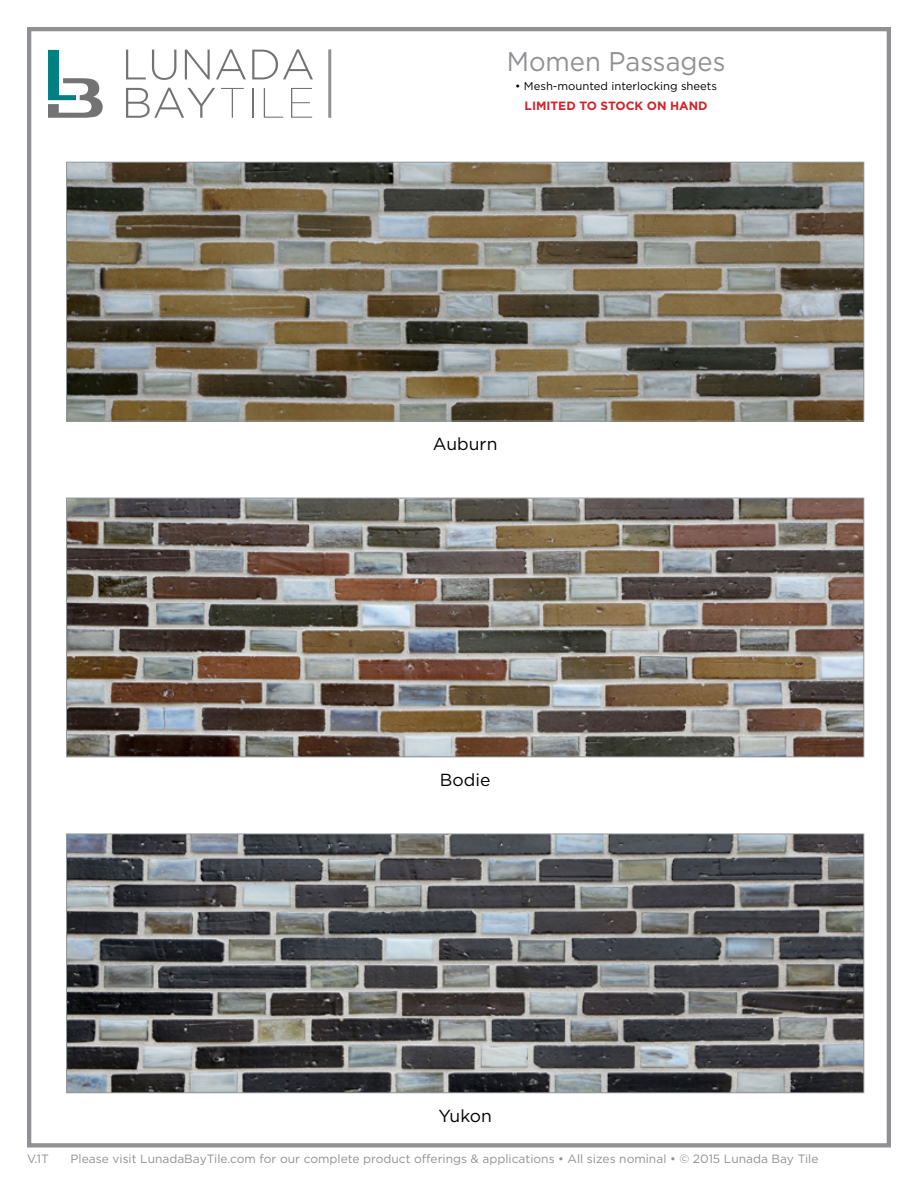
<style>
.page{position:relative;width:918px;height:1188px;background:#fff}
.page>*{position:absolute;margin:0;border:0;box-sizing:border-box;transform-origin:0 0}
.t1{font:27px "Gotham";color:#919195;scale:.95 1}
.t2{font:17.4px "Gotham";color:#000}
.t3{font:12px "Gotham";color:#919195}
.t4{font:700 12px "Gotham";color:#d2232a}
.t5{font:11.25px "Gotham";color:#000}
</style>
<div class="page">
<div style="left:27px;top:27px;width:864px;height:1120px;border:4px solid #919195"></div>
<svg style="left:126px;top:50px;width:20px;height:29px"></svg>
<svg style="left:152px;top:50px;width:24px;height:30px"></svg>
<svg style="left:185px;top:50px;width:25px;height:29px"></svg>
<svg style="left:216px;top:49px;width:30px;height:30px"></svg>
<svg style="left:252px;top:49px;width:61px;height:30px"></svg>
<svg style="left:126px;top:88px;width:89px;height:30px"></svg>
<svg style="left:221px;top:88px;width:23px;height:30px"></svg>
<hr style="left:252px;top:88px;width:1px;height:30px;background:#737373">
<svg style="left:264px;top:88px;width:19px;height:30px"></svg>
<svg style="left:291px;top:88px;width:21px;height:30px"></svg>
<svg style="left:48px;top:50px;width:55px;height:68px"></svg>
<hr style="left:328px;top:49px;width:3px;height:69px;background:#919195">
<img style="left:68px;top:164px;width:794px;height:255px">
<div style="left:66px;top:162px;width:798px;height:259px;border:1px solid #92989b"></div>
<img style="left:68px;top:836px;width:794px;height:255px">
<div style="left:66px;top:834px;width:798px;height:259px;border:1px solid #92989b"></div>
<img style="left:68px;top:500px;width:794px;height:255px">
<div style="left:66px;top:498px;width:798px;height:259px;border:1px solid #92989b"></div>
<h1 class="t1" style="left:507px;top:44px;width:232px">Momen Passages</h1>
<p class="t5" style="left:515px;top:79px;width:204px">• Mesh-mounted interlocking sheets</p>
<p class="t4" style="left:525px;top:98px;width:184px">LIMITED TO STOCK ON HAND</p>
<h2 class="t2" style="left:433px;top:433px;width:66px">Auburn</h2>
<h2 class="t2" style="left:440px;top:769px;width:52px">Bodie</h2>
<h2 class="t2" style="left:438px;top:1105px;width:55px">Yukon</h2>
<p class="t3" style="left:27px;top:1151px;width:23px">V.1T</p>
<p class="t3" style="left:71px;top:1151px;width:749px">Please visit LunadaBayTile.com for our complete product offerings &amp; applications • All sizes nominal • © 2015 Lunada Bay Tile</p>
</div>
